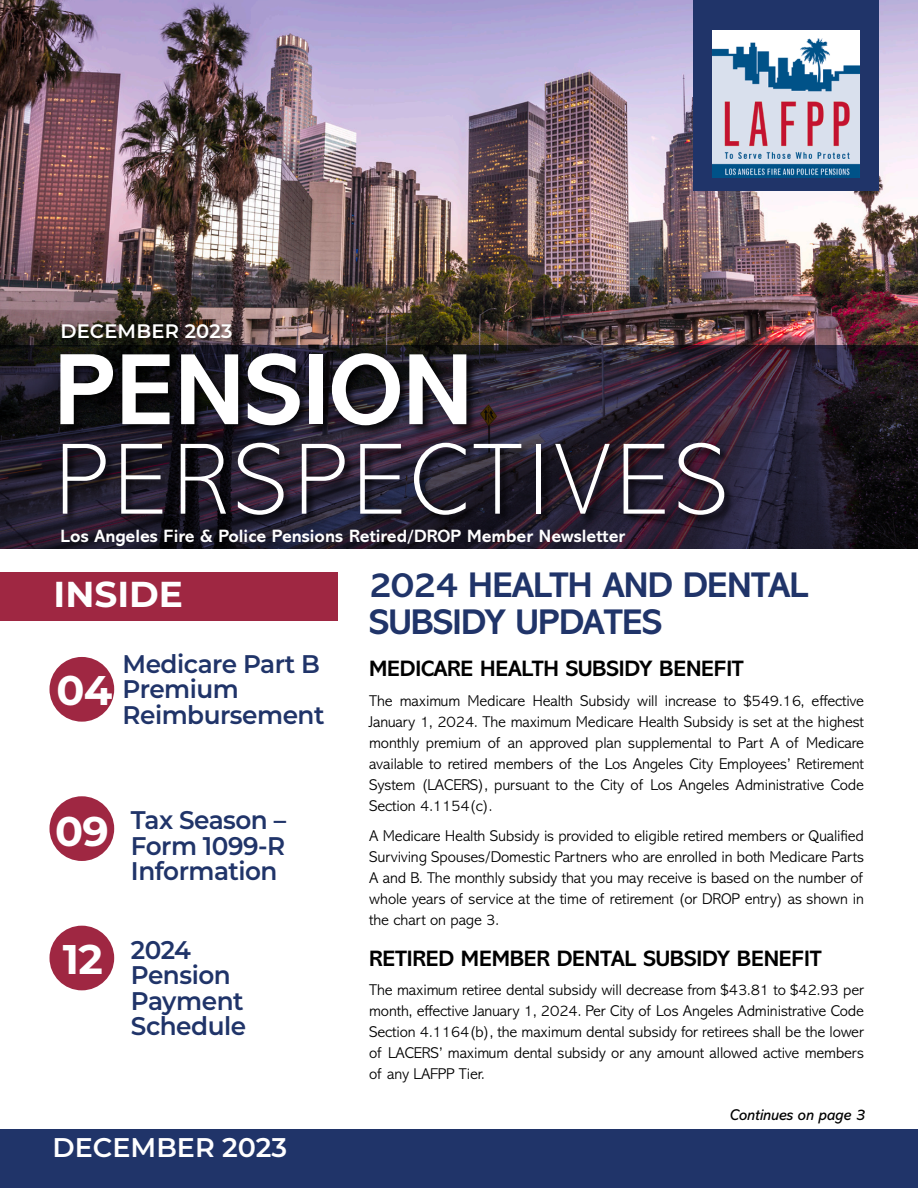
<style>
.page{position:relative;width:918px;height:1188px;background:#fff}
.page>*{position:absolute;margin:0;border:0;box-sizing:border-box;transform-origin:0 0}
.t1{font:200 102.3px/89.6px "Abadi MT Std";letter-spacing:.05em;color:#fff}
.Body_Text{font:700 41.4px "Montserrat";color:#fff}
.Body_Text-2{font:700 36px/37.5px "Abadi MT Std";letter-spacing:-.02em;color:#203469}
.t2{font:700 36px "Montserrat";color:#fff}
.t3{font:600 27px "Montserrat";color:#fff}
.Body_Text-3{font:600 25.5px/25.5px "Montserrat";letter-spacing:-.02em;color:#203469}
.sub_heads{font:700 22.5px "Abadi MT Std";letter-spacing:-.01em;color:#000}
.t4{font:600 19.5px "Montserrat";letter-spacing:.01em;color:#fff}
.t5{font:700 18px "Abadi MT Std";color:#fff}
.Body_Text-4{font:300 15.75px/21px "Abadi MT Std";letter-spacing:-.01em;color:#000;text-align:justify}
.Body_Text-5{font:italic 15.75px "Abadi MT Std";letter-spacing:-.01em;color:#000}
.s1{font-weight:700}
</style>
<div class="page">
<img style="left:0;top:0;width:918px;height:345px">
<svg style="left:0;top:345px;width:918px;height:204px;background:#201a28"></svg>
<div style="left:60px;top:353px;width:676px;height:173px;background:#000;opacity:.75"></div>
<div style="left:693px;top:0;width:186px;height:190px;background:#203469"></div>
<img style="left:713px;top:30px;width:146px;height:147px">
<div style="left:0;top:572px;width:338px;height:49px;background:#9f2742"></div>
<div style="left:0;top:1130px;width:918px;height:58px;background:#203469"></div>
<div style="left:49px;top:657px;width:65px;height:65px;background:#9f2742;border-radius:50%"></div>
<div style="left:49px;top:796px;width:65px;height:65px;background:#9f2742;border-radius:50%"></div>
<div style="left:49px;top:926px;width:65px;height:64px;background:#9f2742;border-radius:50%"></div>
<div style="left:61px;top:322px;width:176px;height:21px;background:#000;opacity:.75"></div>
<p class="t4" style="left:60px;top:317px;width:173px">DECEMBER 2023</p>
<p class="t1" style="left:54px;top:347px;width:676px"><span class="s1">PENSION<br></span>PERSPECTIVES</p>
<p class="t5" style="left:60px;top:525px;width:566px">Los Angeles Fire &amp; Police Pensions Retired/DROP Member Newsletter</p>
<p class="t2" style="left:54px;top:569px;width:131px">INSIDE</p>
<p class="Body_Text" style="left:57px;top:661px;width:57px">04</p>
<p class="Body_Text-3" style="left:123px;top:650px;width:203px">Medicare Part B<br>Premium<br>Reimbursement</p>
<p class="Body_Text" style="left:55px;top:801px;width:55px">09</p>
<p class="Body_Text-3" style="left:131px;top:806px;width:157px;text-align:justify">Tax Season – Form 1099-R Information</p>
<p class="Body_Text" style="left:63px;top:929px;width:41px">12</p>
<p class="Body_Text-3" style="left:131px;top:936px;width:117px">2024<br>Pension<br>Payment<br>Schedule</p>
<p class="t3" style="left:53px;top:1129px;width:236px">DECEMBER 2023</p>
<p class="Body_Text-2" style="left:369px;top:566px;width:441px">2024 HEALTH AND DENTAL<br>SUBSIDY UPDATES</p>
<p class="sub_heads" style="left:369px;top:656px;width:376px">MEDICARE HEALTH SUBSIDY BENEFIT</p>
<p class="Body_Text-4" style="left:369px;top:691px;width:496px">The maximum Medicare Health Subsidy will increase to $549.16, effective January 1, 2024. The maximum Medicare Health Subsidy is set at the highest monthly premium of an approved plan supplemental to Part A of Medicare available to retired members of the Los Angeles City Employees’ Retirement System (LACERS), pursuant to the City of Los Angeles Administrative Code Section 4.1154(c).</p>
<p class="Body_Text-4" style="left:369px;top:825px;width:496px">A Medicare Health Subsidy is provided to eligible retired members or Qualified Surviving Spouses/Domestic Partners who are enrolled in both Medicare Parts A and B. The monthly subsidy that you may receive is based on the number of whole years of service at the time of retirement (or DROP entry) as shown in the chart on page 3.</p>
<p class="sub_heads" style="left:369px;top:945px;width:454px">RETIRED MEMBER DENTAL SUBSIDY BENEFIT</p>
<p class="Body_Text-4" style="left:369px;top:980px;width:496px">The maximum retiree dental subsidy will decrease from $43.81 to $42.93 per month, effective January 1, 2024. Per City of Los Angeles Administrative Code Section 4.1164(b), the maximum dental subsidy for retirees shall be the lower of LACERS’ maximum dental subsidy or any amount allowed active members of any LAFPP Tier.</p>
<p class="Body_Text-5" style="left:730px;top:1106px;width:137px">Continues on page 3</p>
</div>
